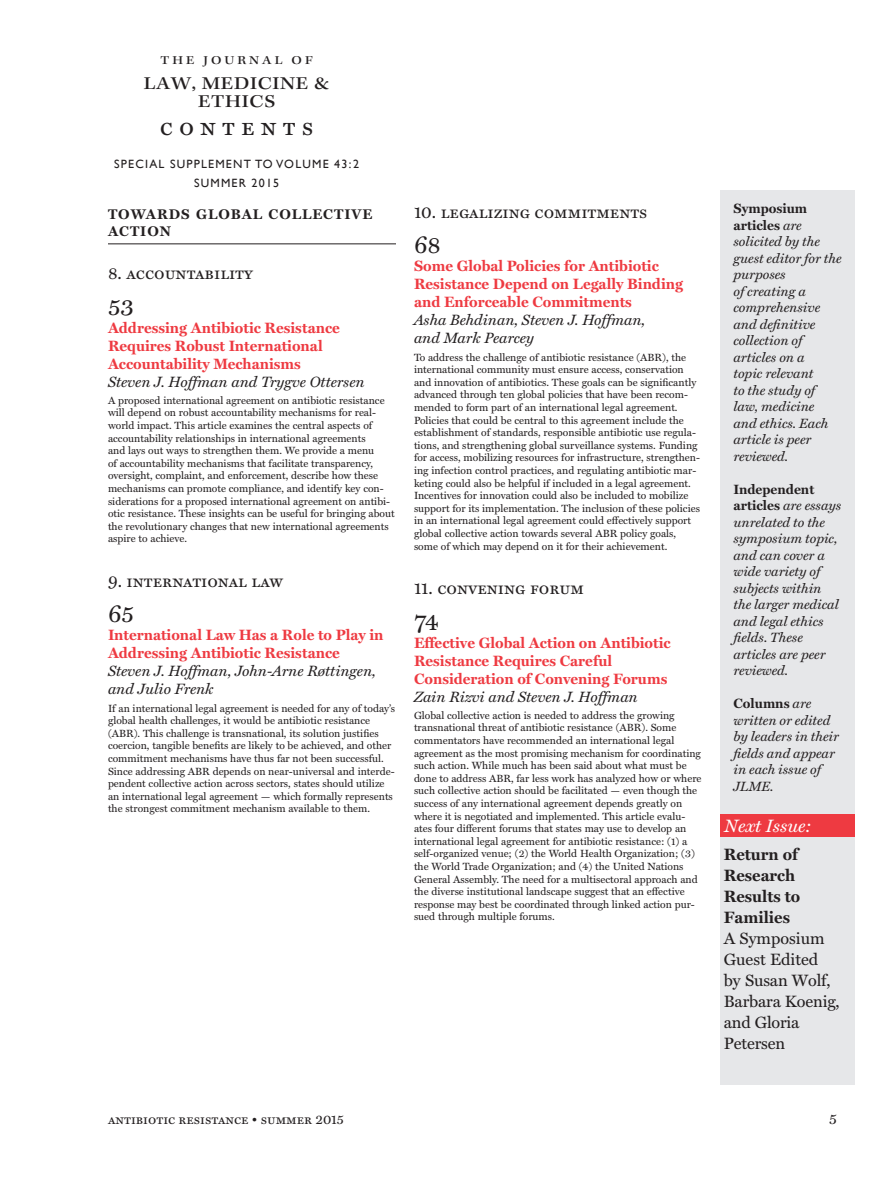
<style>
.page{position:relative;width:891px;height:1188px;background:#fff}
.page>*{position:absolute;margin:0;border:0;box-sizing:border-box;transform-origin:0 0}
.t1{font:24.75px "Miller Text Roman SC";letter-spacing:.25em;color:#231f20}
.toc_page{font:24px "Miller Text";color:#231f20}
.t2{font:500 expanded 18px/18px "Kepler Std";letter-spacing:.035em;color:#231f20;text-align:center}
.toc_body{font:italic 18px "Miller Text";color:#fff}
.toc_title_Bold{font:17.25px "Miller Text Roman SC";color:#231f20}
.t3{font:16.5px/21px "Miller Text";letter-spacing:-.01em;color:#231f20}
.t4{font:700 16.5px/21px "Miller Text";color:#231f20}
.toc_title{font:700 15px/18px "Miller Text";color:#ee3a41}
.toc_author{font:italic 15px/18px "Miller Text";color:#231f20}
.body_text{font:15px "Miller Text";color:#231f20}
.toc_title_Bold-2{font:700 14.1px/16.5px "Miller Text";letter-spacing:.065em;color:#231f20}
.article_lead_feature{font:italic 13.5px/16.5px "Miller Text";color:#231f20}
.body_text-2{font:13.5px "Miller Text Roman SC";color:#231f20}
.t5{font:12px/19.5px "Gill Sans";letter-spacing:.1em;color:#231f20;text-align:center}
.t6{font:500 expanded 12px "Kepler Std";letter-spacing:.25em;color:#231f20}
.toc_body-2{font:10.5px/12.6px "Miller Text";color:#231f20}
.s1{font-weight:700;font-style:normal}
</style>
<div class="page">
<hr style="left:108px;top:244px;width:288px;height:1px;background:#231f20">
<div style="left:720px;top:843px;width:135px;height:241px;background:#e6e7e9"></div>
<div style="left:720px;top:190px;width:135px;height:656px;background:#e6e7e9"></div>
<div style="left:720px;top:814px;width:135px;height:22px;background:#ee3a41"></div>
<p class="t6" style="left:160px;top:53px;width:154px">THE JOURNAL OF</p>
<h3 class="t2" style="left:144px;top:76px;width:187px">LAW, MEDICINE &amp;<br>ETHICS</h3>
<h1 class="t1" style="left:160px;top:112px;width:155px">contents</h1>
<p class="t5" style="left:114px;top:154px;width:246px">SPECIAL SUPPLEMENT TO VOLUME 43:2<br>SUMMER 2015</p>
<p class="toc_title_Bold-2" style="left:108px;top:206px;width:266px">TOWARDS GLOBAL COLLECTIVE<br>ACTION</p>
<p class="toc_title_Bold" style="left:108px;top:263px;width:147px">8. accountability</p>
<p class="toc_page" style="left:108px;top:292px;width:28px">53</p>
<p class="toc_title" style="left:108px;top:318px;width:233px">Addressing Antibiotic Resistance<br>Requires Robust International<br>Accountability Mechanisms</p>
<p class="toc_author" style="left:108px;top:372px;width:258px">Steven J. Hoffman and Trygve Ottersen</p>
<p class="toc_body-2" style="left:108px;top:394px;width:288px">A proposed international agreement on antibiotic resistance will depend on robust accountability mechanisms for real&shy;world impact. This article examines the central aspects of accountability relationships in international agreements<br>and lays out ways to strengthen them. We provide a menu<br>of accountability mechanisms that facilitate transparency, oversight, complaint, and enforcement, describe how these mechanisms can promote compliance, and identify key con&shy;siderations for a proposed international agreement on antibi&shy;otic resistance. These insights can be useful for bringing about the revolutionary changes that new international agreements aspire to achieve.</p>
<p class="toc_title_Bold" style="left:108px;top:571px;width:177px">9. international law</p>
<p class="toc_page" style="left:108px;top:600px;width:28px">65</p>
<p class="toc_title" style="left:108px;top:626px;width:277px">International Law Has a Role to Play in<br>Addressing Antibiotic Resistance</p>
<p class="toc_author" style="left:108px;top:662px;width:269px">Steven J. Hoffman, John-Arne Røttingen, and Julio Frenk</p>
<p class="toc_body-2" style="left:108px;top:702px;width:289px">If an international legal agreement is needed for any of today’s global health challenges, it would be antibiotic resistance (ABR). This challenge is transnational, its solution justifies coercion, tangible benefits are likely to be achieved, and other commitment mechanisms have thus far not been successful.<br>Since addressing ABR depends on near-universal and interde&shy;pendent collective action across sectors, states should utilize an international legal agreement — which formally represents the strongest commitment mechanism available to them.</p>
<p class="toc_title_Bold" style="left:414px;top:202px;width:235px">10. legalizing commitments</p>
<p class="toc_page" style="left:414px;top:231px;width:28px">68</p>
<p class="toc_title" style="left:414px;top:257px;width:271px">Some Global Policies for Antibiotic<br>Resistance Depend on Legally Binding and Enforceable Commitments</p>
<p class="toc_author" style="left:414px;top:311px;width:233px">Asha Behdinan, Steven J. Hoffman, and Mark Pearcey</p>
<p class="toc_body-2" style="left:414px;top:351px;width:288px">To address the challenge of antibiotic resistance (ABR), the international community must ensure access, conservation and innovation of antibiotics. These goals can be significantly advanced through ten global policies that have been recom&shy;mended to form part of an international legal agreement.<br>Policies that could be central to this agreement include the establishment of standards, responsible antibiotic use regula&shy;tions, and strengthening global surveillance systems. Funding for access, mobilizing resources for infrastructure, strengthen&shy;ing infection control practices, and regulating antibiotic mar&shy;keting could also be helpful if included in a legal agreement.<br>Incentives for innovation could also be included to mobilize support for its implementation. The inclusion of these policies in an international legal agreement could effectively support global collective action towards several ABR policy goals, some of which may depend on it for their achievement.</p>
<p class="toc_title_Bold" style="left:414px;top:578px;width:171px">11. convening forum</p>
<p class="toc_page" style="left:414px;top:607px;width:26px">74</p>
<p class="toc_title" style="left:414px;top:633px;width:258px">Effective Global Action on Antibiotic<br>Resistance Requires Careful<br>Consideration of Convening Forums</p>
<p class="toc_author" style="left:414px;top:688px;width:225px">Zain Rizvi and Steven J. Hoffman</p>
<p class="toc_body-2" style="left:414px;top:709px;width:289px">Global collective action is needed to address the growing transnational threat of antibiotic resistance (ABR). Some commentators have recommended an international legal agreement as the most promising mechanism for coordinating such action. While much has been said about what must be done to address ABR, far less work has analyzed how or where such collective action should be facilitated — even though the success of any international agreement depends greatly on where it is negotiated and implemented. This article evalu&shy;ates four different forums that states may use to develop an international legal agreement for antibiotic resistance: (1) a self-organized venue; (2) the World Health Organization; (3) the World Trade Organization; and (4) the United Nations General Assembly. The need for a multisectoral approach and the diverse institutional landscape suggest that an effective response may best be coordinated through linked action pur&shy;sued through multiple forums.</p>
<p class="article_lead_feature" style="left:734px;top:201px;width:109px"><span class="s1">Symposium articles</span> are solicited by the guest editor for the purposes<br>of creating a comprehensive and definitive collection of articles on a<br>topic relevant<br>to the study of law, medicine<br>and ethics. Each article is peer reviewed.</p>
<p class="article_lead_feature" style="left:734px;top:481px;width:109px"><span class="s1">Independent articles</span> are essays unrelated to the symposium topic, and can cover a wide variety of subjects within the larger medical and legal ethics fields. These articles are peer reviewed.</p>
<p class="article_lead_feature" style="left:734px;top:696px;width:107px"><span class="s1">Columns</span> are written or edited by leaders in their fields and appear in each issue of<br>JLME.</p>
<p class="toc_body" style="left:725px;top:815px;width:88px">Next Issue:</p>
<p class="t4" style="left:724px;top:844px;width:78px">Return of<br>Research<br>Results to<br>Families</p>
<p class="t3" style="left:724px;top:928px;width:102px">A Symposium</p>
<p class="t3" style="left:724px;top:949px;width:117px">Guest Edited<br>by Susan Wolf,<br>Barbara Koenig, and Gloria<br>Petersen</p>
<p class="body_text-2" style="left:108px;top:1111px;width:238px">antibiotic resistance • summer 2015</p>
<p class="body_text" style="left:829px;top:1109px;width:9px">5</p>
</div>
